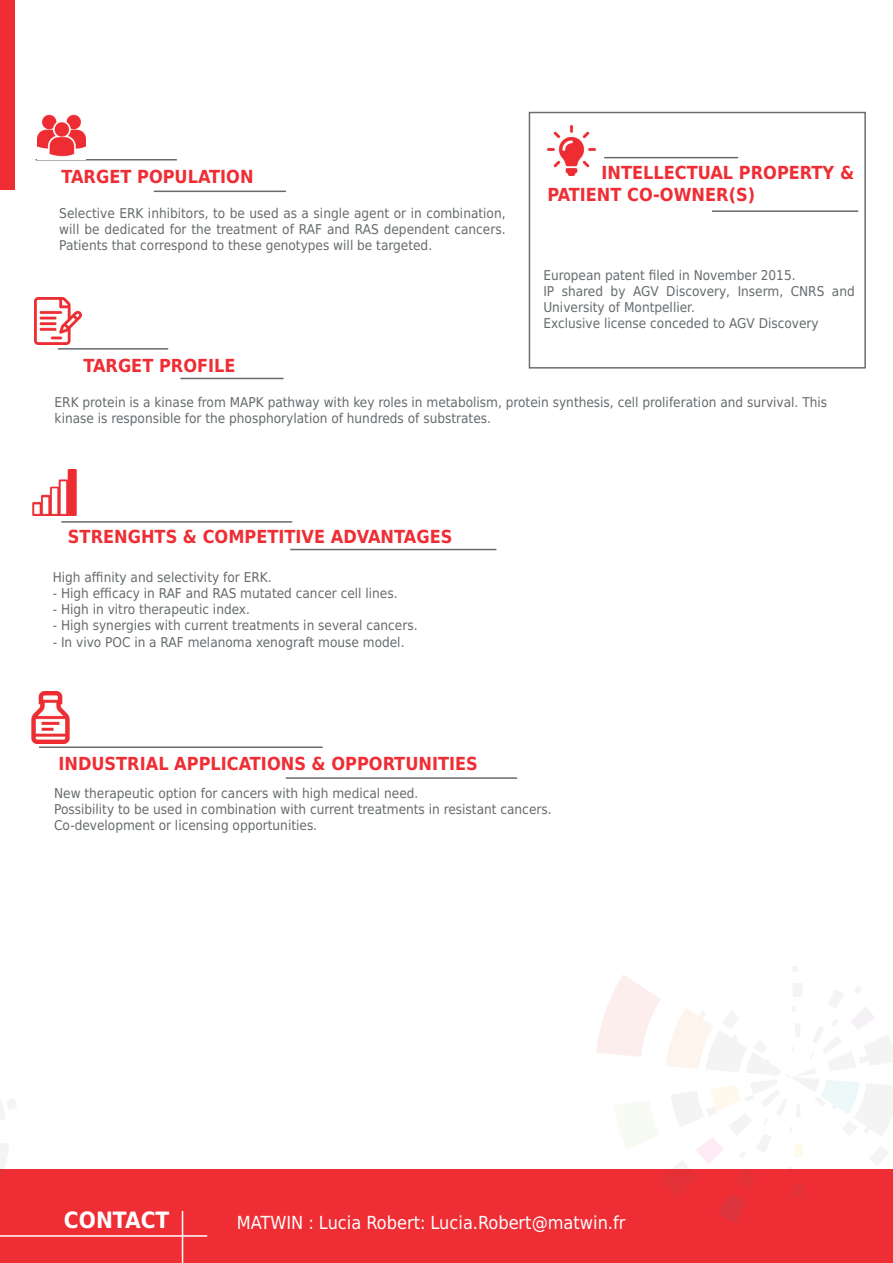
<style>
.page{position:relative;width:893px;height:1263px;background:#fff}
.page>*{position:absolute;margin:0;border:0;box-sizing:border-box;transform-origin:0 0}
.t1{font:700 22.5px "DejaVu Sans Condensed";color:#fff}
.t2{font:700 18px/21.6px "DejaVu Sans Condensed";color:#ee2d34}
.t3{font:18px "DejaVu Sans Condensed";color:#fff}
.t4{font:13.5px/16.2px "DejaVu Sans Condensed";color:#656a6d}
</style>
<div class="page">
<div style="left:0;top:1169px;width:893px;height:94px;background:#ee2d34"></div>
<hr style="left:604px;top:157px;width:134px;height:1px;background:#656a6d">
<hr style="left:712px;top:210px;width:146px;height:2px;background:#656a6d">
<hr style="left:61px;top:521px;width:231px;height:2px;background:#656a6d">
<hr style="left:290px;top:549px;width:206px;height:1px;background:#656a6d">
<img style="left:32px;top:470px;width:45px;height:46px">
<hr style="left:39px;top:746px;width:284px;height:2px;background:#656a6d">
<hr style="left:286px;top:777px;width:231px;height:2px;background:#656a6d">
<img style="left:31px;top:691px;width:39px;height:52px">
<hr style="left:58px;top:348px;width:110px;height:2px;background:#656a6d">
<hr style="left:180px;top:378px;width:104px;height:1px;background:#656a6d">
<img style="left:34px;top:298px;width:47px;height:47px">
<hr style="left:36px;top:159px;width:141px;height:1px;background:#656a6d">
<hr style="left:154px;top:191px;width:132px;height:1px;background:#656a6d">
<img style="left:38px;top:114px;width:47px;height:43px">
<svg style="left:596px;top:966px;width:297px;height:256px"></svg>
<hr style="left:182px;top:1211px;width:1px;height:52px;background:#fff">
<hr style="left:0;top:1235px;width:207px;height:2px;background:#fff">
<div style="left:529px;top:112px;width:337px;height:257px;border:2px solid #6c6d70"></div>
<img style="left:547px;top:125px;width:50px;height:51px">
<div style="left:0;top:0;width:14px;height:189px;background:#ee2d34"></div>
<svg style="left:0;top:1143px;width:9px;height:26px"></svg>
<svg style="left:0;top:1099px;width:17px;height:21px"></svg>
<h2 class="t2" style="left:61px;top:165px;width:194px">TARGET POPULATION</h2>
<p class="t4" style="left:59px;top:204px;width:448px;text-align:justify">Selective ERK inhibitors, to be used as a single agent or in combination, will be dedicated for the treatment of RAF and RAS dependent cancers.<br>Patients that correspond to these genotypes will be targeted.</p>
<h2 class="t2" style="left:83px;top:354px;width:154px">TARGET PROFILE</h2>
<h2 class="t2" style="left:547px;top:162px;width:308px;text-indent:54px">INTELLECTUAL PROPERTY &amp;<br>PATIENT CO-OWNER(S)</h2>
<p class="t4" style="left:543px;top:266px;width:313px">European patent filed in November 2015.<br>IP shared by AGV Discovery, Inserm, CNRS and University of Montpellier.<br>Exclusive license conceded to AGV Discovery</p>
<p class="t4" style="left:55px;top:393px;width:774px">ERK protein is a kinase from MAPK pathway with key roles in metabolism, protein synthesis, cell proliferation and survival. This kinase is responsible for the phosphorylation of hundreds of substrates.</p>
<h2 class="t2" style="left:68px;top:525px;width:386px">STRENGHTS &amp; COMPETITIVE ADVANTAGES</h2>
<p class="t4" style="left:53px;top:568px;width:220px">High affinity and selectivity for ERK.</p>
<p class="t4" style="left:53px;top:584px;width:346px">- High efficacy in RAF and RAS mutated cancer cell lines.</p>
<p class="t4" style="left:53px;top:600px;width:199px">- High in vitro therapeutic index.</p>
<p class="t4" style="left:53px;top:617px;width:366px">- High synergies with current treatments in several cancers.</p>
<p class="t4" style="left:53px;top:633px;width:353px">- In vivo POC in a RAF melanoma xenograft mouse model.</p>
<h2 class="t2" style="left:58px;top:752px;width:421px">INDUSTRIAL APPLICATIONS &amp; OPPORTUNITIES</h2>
<p class="t4" style="left:54px;top:784px;width:499px">New therapeutic option for cancers with high medical need.<br>Possibility to be used in combination with current treatments in resistant cancers.<br>Co-development or licensing opportunities.</p>
<h1 class="t1" style="left:64px;top:1201px;width:107px">CONTACT</h1>
<h2 class="t3" style="left:237px;top:1207px;width:390px">MATWIN : Lucia Robert: Lucia.Robert@matwin.fr</h2>
</div>
